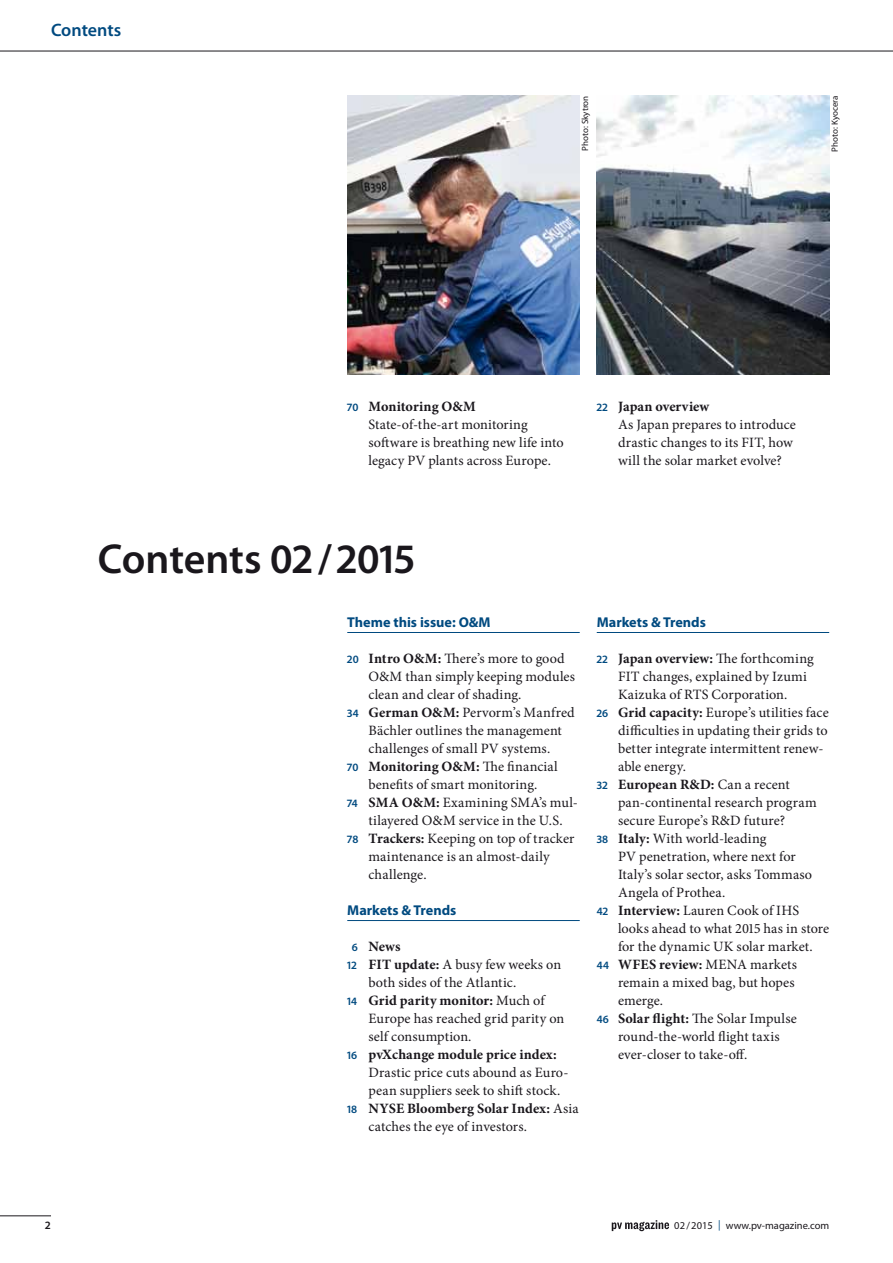
<style>
.page{position:relative;width:893px;height:1263px;background:#fff}
.page>*{position:absolute;margin:0;border:0;box-sizing:border-box;transform-origin:0 0}
.t1{font:600 42px "Myriad Pro";color:#1a171c}
.t2{font:600 18px "Myriad Pro";letter-spacing:-.005em;color:#004a80}
.t3{font:14.25px/18px "Minion Pro";letter-spacing:.005em;color:#1a171c}
.t4{font:700 14.25px "Minion Pro";letter-spacing:.005em;color:#1a171c}
.t5{font:700 14.25px "Myriad Pro";color:#004a80}
.t6{font:600 11.25px "Myriad Pro";color:#1a171c}
.t7{font:10.5px "Myriad Pro";color:#1a171c}
.t8{font:9px "Myriad Pro";color:#1a171c}
.s1{font-family:"Myriad Pro";font-weight:600;font-size:11.25px;color:#004a80}
.s2{font-weight:700}
.s3{font-weight:400}
.s4{color:#004a80}
</style>
<div class="page">
<img style="left:347px;top:96px;width:233px;height:279px">
<img style="left:597px;top:96px;width:232px;height:279px">
<hr style="left:0;top:1215px;width:51px;height:1px;background:#1a171c">
<svg style="left:612px;top:1220px;width:57px;height:11px"></svg>
<hr style="left:347px;top:632px;width:233px;height:1px;background:#004a80">
<hr style="left:347px;top:920px;width:233px;height:1px;background:#004a80">
<hr style="left:597px;top:632px;width:232px;height:1px;background:#004a80">
<hr style="left:0;top:51px;width:893px;height:1px;background:#1a171c">
<p class="t2" style="left:51px;top:18px;width:72px">Contents</p>
<p class="t8" style="left:580px;top:151px;width:57px;rotate:-90deg">Photo: Skytron</p>
<p class="t8" style="left:829px;top:152px;width:57px;rotate:-90deg">Photo: Kyocera</p>
<p class="t3" style="left:368px;top:397px;width:197px;text-indent:-21px"><span class="s1">70</span> <span class="s2">Monitoring O&amp;M<br></span>State-of-the-art monitoring software is breathing new life into legacy PV plants across Europe.</p>
<p class="t3" style="left:618px;top:397px;width:179px;text-indent:-21px"><span class="s1">22</span> <span class="s2">Japan overview<br></span>As Japan prepares to introduce drastic changes to its FIT, how will the solar market evolve?</p>
<p class="t6" style="left:45px;top:1218px;width:8px">2</p>
<h1 class="t1" style="left:98px;top:532px;width:319px">Contents 02 / 2015</h1>
<p class="t5" style="left:347px;top:613px;width:145px">Theme this issue: O&amp;M</p>
<p class="t3" style="left:347px;top:649px;width:219px"><span class="s1">20</span> <span class="s2">Intro O&amp;M:</span> There’s more to good</p>
<p class="t3" style="left:369px;top:667px;width:208px">O&amp;M than simply keeping modules</p>
<p class="t3" style="left:369px;top:685px;width:154px">clean and clear of shading.</p>
<p class="t3" style="left:347px;top:703px;width:229px"><span class="s1">34</span> <span class="s2">German O&amp;M:</span> Pervorm’s Manfred</p>
<p class="t3" style="left:369px;top:721px;width:195px">Bächler outlines the management</p>
<p class="t3" style="left:369px;top:739px;width:183px">challenges of small PV systems.</p>
<p class="t4" style="left:347px;top:756px;width:212px"><span class="s1">70</span> Monitoring O&amp;M: <span class="s3">The financial</span></p>
<p class="t3" style="left:368px;top:775px;width:170px">benefits of smart monitoring.</p>
<p class="t3" style="left:347px;top:793px;width:232px"><span class="s1">74</span> <span class="s2">SMA O&amp;M:</span> Examining SMA’s mul-</p>
<p class="t3" style="left:368px;top:811px;width:196px">tilayered O&amp;M service in the U.S.</p>
<p class="t3" style="left:347px;top:829px;width:229px"><span class="s1">78</span> <span class="s2">Trackers:</span> Keeping on top of tracker</p>
<p class="t3" style="left:369px;top:847px;width:183px">maintenance is an almost-daily</p>
<p class="t3" style="left:369px;top:865px;width:60px">challenge.</p>
<p class="t5" style="left:347px;top:901px;width:111px">Markets &amp; Trends</p>
<p class="t4" style="left:352px;top:936px;width:50px"><span class="s1">6</span> News</p>
<p class="t3" style="left:347px;top:955px;width:215px"><span class="s1">12</span> <span class="s2">FIT update:</span> A busy few weeks on</p>
<p class="t3" style="left:369px;top:973px;width:149px">both sides of the Atlantic.</p>
<p class="t4" style="left:347px;top:990px;width:199px"><span class="s1">14</span> Grid parity monitor: <span class="s3">Much of</span></p>
<p class="t3" style="left:368px;top:1009px;width:197px">Europe has reached grid parity on</p>
<p class="t3" style="left:368px;top:1027px;width:105px">self consumption.</p>
<p class="t4" style="left:347px;top:1044px;width:211px"><span class="s1">16</span> pvXchange module price index:</p>
<p class="t3" style="left:369px;top:1063px;width:201px">Drastic price cuts abound as Euro-</p>
<p class="t3" style="left:369px;top:1081px;width:193px">pean suppliers seek to shift stock.</p>
<p class="t4" style="left:347px;top:1098px;width:233px"><span class="s1">18</span> NYSE Bloomberg Solar Index: <span class="s3">Asia</span></p>
<p class="t3" style="left:369px;top:1117px;width:160px">catches the eye of investors.</p>
<p class="t5" style="left:597px;top:613px;width:111px">Markets &amp; Trends</p>
<p class="t4" style="left:597px;top:648px;width:219px"><span class="s1">22</span> Japan overview: <span class="s3">The forthcoming</span></p>
<p class="t3" style="left:618px;top:667px;width:191px">FIT changes, explained by Izumi</p>
<p class="t3" style="left:618px;top:685px;width:171px">Kaizuka of RTS Corporation.</p>
<p class="t3" style="left:597px;top:703px;width:234px"><span class="s1">26</span> <span class="s2">Grid capacity:</span> Europe’s utilities face</p>
<p class="t3" style="left:618px;top:721px;width:211px">difficulties in updating their grids to</p>
<p class="t3" style="left:618px;top:739px;width:207px">better integrate intermittent renew-</p>
<p class="t3" style="left:618px;top:757px;width:69px">able energy.</p>
<p class="t4" style="left:597px;top:774px;width:195px"><span class="s1">32</span> European R&amp;D: <span class="s3">Can a recent</span></p>
<p class="t3" style="left:618px;top:793px;width:200px">pan-continental research program</p>
<p class="t3" style="left:618px;top:811px;width:169px">secure Europe’s R&amp;D future?</p>
<p class="t3" style="left:597px;top:829px;width:171px"><span class="s1">38</span> <span class="s2">Italy:</span> With world-leading</p>
<p class="t3" style="left:618px;top:847px;width:179px">PV penetration, where next for</p>
<p class="t3" style="left:618px;top:865px;width:196px">Italy’s solar sector, asks Tommaso</p>
<p class="t3" style="left:618px;top:883px;width:109px">Angela of Prothea.</p>
<p class="t3" style="left:597px;top:901px;width:204px"><span class="s1">42</span> <span class="s2">Interview:</span> Lauren Cook of IHS</p>
<p class="t3" style="left:618px;top:919px;width:213px">looks ahead to what 2015 has in store</p>
<p class="t3" style="left:618px;top:937px;width:196px">for the dynamic UK solar market.</p>
<p class="t4" style="left:597px;top:954px;width:202px"><span class="s1">44</span> WFES review: <span class="s3">MENA markets</span></p>
<p class="t3" style="left:618px;top:973px;width:178px">remain a mixed bag, but hopes</p>
<p class="t3" style="left:618px;top:991px;width:47px">emerge.</p>
<p class="t3" style="left:597px;top:1009px;width:202px"><span class="s1">46</span> <span class="s2">Solar flight:</span> The Solar Impulse</p>
<p class="t3" style="left:618px;top:1027px;width:163px">round-the-world flight taxis</p>
<p class="t3" style="left:618px;top:1045px;width:131px">ever-closer to take-off.</p>
<p class="t7" style="left:674px;top:1219px;width:156px">02/2015 <span class="s4">|</span> www.pv-magazine.com</p>
</div>
